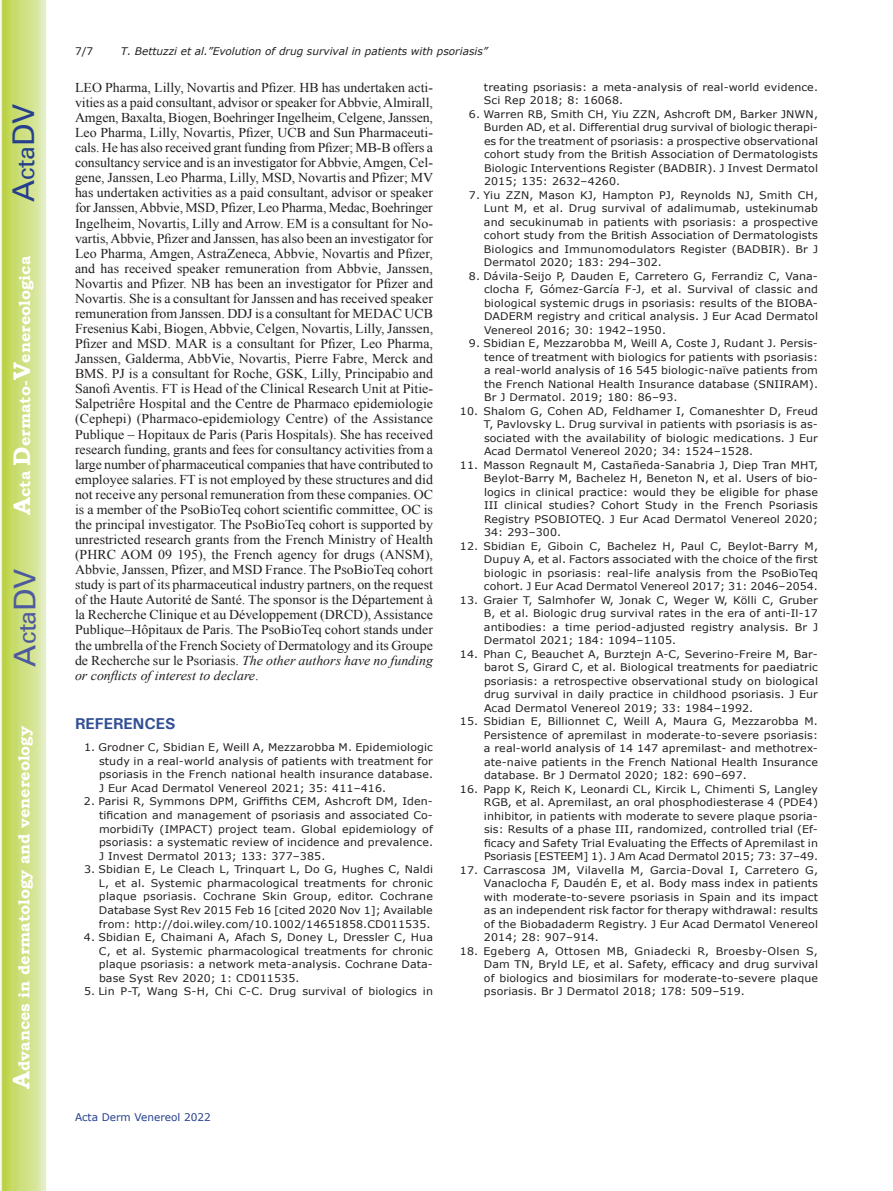
<style>
.page{position:relative;width:893px;height:1191px;background:#fff}
.page>*{position:absolute;margin:0;border:0;box-sizing:border-box;transform-origin:0 0}
.t1{font:30px "Univers";color:#4d5a9e}
.t2{font:30px "Univers";color:#253f8e}
.t3{font:700 15.75px "Bookman Old Style";color:#fff}
.t4{font:700 15.75px "Univers";color:#324f95}
.t5{font:13.5px/15px "Times New Roman";letter-spacing:-.005em;color:#231f20;text-align:justify}
.t6{font:10.5px/13.5px "Verdana";letter-spacing:.01em;color:#231f20;text-align:justify;scale:1.05 1}
.t7{font:italic 10.5px "Verdana";color:#231f20}
.t8{font:10.5px "Verdana";color:#253f8e}
.t9{font:10.5px "Verdana";letter-spacing:.01em;color:#231f20}
.s1{font-size:24px}
.s2{font-style:italic}
</style>
<div class="page">
<svg style="left:1px;top:0;width:45px;height:1191px;background:#cfe084"></svg>
<h1 class="t2" style="left:6px;top:202px;width:100px;rotate:-90deg">A<span class="s1">cta</span>DV</h1>
<h2 class="t3" style="left:15px;top:515px;width:260px;rotate:-90deg"><span class="s1">A</span>cta <span class="s1">D</span>ermato-<span class="s1">V</span>enereologica</h2>
<h1 class="t1" style="left:7px;top:666px;width:100px;rotate:-90deg">A<span class="s1">cta</span>DV</h1>
<h2 class="t3" style="left:15px;top:1088px;width:364px;rotate:-90deg"><span class="s1">A</span>dvances in dermatology and venereology</h2>
<p class="t9" style="left:75px;top:44px;width:20px">7/7</p>
<p class="t7" style="left:121px;top:44px;width:368px">T. Bettuzzi et al.”Evolution of drug survival in patients with psoriasis”</p>
<p class="t5" style="left:75px;top:80px;width:360px">LEO Pharma, Lilly, Novartis and Pfizer. HB has undertaken acti&shy;vities as a paid consultant, advisor or speaker for Abbvie, Almirall, Amgen, Baxalta, Biogen, Boehringer Ingelheim, Celgene, Janssen, Leo Pharma, Lilly, Novartis, Pfizer, UCB and Sun Pharmaceuti&shy;cals. He has also received grant funding from Pfizer; MB-B offers a consultancy service and is an investigator for Abbvie, Amgen, Cel&shy;gene, Janssen, Leo Pharma, Lilly, MSD, Novartis and Pfizer; MV has undertaken activities as a paid consultant, advisor or speaker for Janssen, Abbvie, MSD, Pfizer, Leo Pharma, Medac, Boehringer Ingelheim, Novartis, Lilly and Arrow. EM is a consultant for No&shy;vartis, Abbvie, Pfizer and Janssen, has also been an investigator for Leo Pharma, Amgen, AstraZeneca, Abbvie, Novartis and Pfizer, and has received speaker remuneration from Abbvie, Janssen, Novartis and Pfizer. NB has been an investigator for Pfizer and Novartis. She is a consultant for Janssen and has received speaker remuneration from Janssen. DDJ is a consultant for MEDAC UCB Fresenius Kabi, Biogen, Abbvie, Celgen, Novartis, Lilly, Janssen, Pfizer and MSD. MAR is a consultant for Pfizer, Leo Pharma, Janssen, Galderma, AbbVie, Novartis, Pierre Fabre, Merck and BMS. PJ is a consultant for Roche, GSK, Lilly, Principabio and Sanofi Aventis. FT is Head of the Clinical Research Unit at Pitie-Salpetriêre Hospital and the Centre de Pharmaco epidemiologie (Cephepi) (Pharmaco-epidemiology Centre) of the Assistance Publique – Hopitaux de Paris (Paris Hospitals). She has received research funding, grants and fees for consultancy activities from a large number of pharmaceutical companies that have contributed to employee salaries. FT is not employed by these structures and did not receive any personal remuneration from these companies. OC is a member of the PsoBioTeq cohort scientific committee, OC is the principal investigator. The PsoBioTeq cohort is supported by unrestricted research grants from the French Ministry of Health (PHRC AOM 09 195), the French agency for drugs (ANSM), Abbvie, Janssen, Pfizer, and MSD France. The PsoBioTeq cohort study is part of its pharmaceutical industry partners, on the request of the Haute Autorité de Santé. The sponsor is the Département à la Recherche Clinique et au Développement (DRCD), Assistance Publique–Hôpitaux de Paris. The PsoBioTeq cohort stands under the umbrella of the French Society of Dermatology and its Groupe de Recherche sur le Psoriasis. <span class="s2">The other authors have no funding or conflicts of interest to declare</span>.</p>
<h2 class="t4" style="left:75px;top:713px;width:102px">REFERENCES</h2>
<p class="t6" style="left:99px;top:740px;width:320px;text-indent:-15px">1. Grodner C, Sbidian E, Weill A, Mezzarobba M. Epidemiologic study in a real-world analysis of patients with treatment for psoriasis in the French national health insurance database.<br>J Eur Acad Dermatol Venereol 2021; 35: 411–416.</p>
<p class="t6" style="left:99px;top:795px;width:320px;text-indent:-15px">2. Parisi R, Symmons DPM, Griffiths CEM, Ashcroft DM, Iden&shy;tification and management of psoriasis and associated Co&shy;morbidiTy (IMPACT) project team. Global epidemiology of psoriasis: a systematic review of incidence and prevalence.<br>J Invest Dermatol 2013; 133: 377–385.</p>
<p class="t6" style="left:99px;top:863px;width:320px;text-indent:-15px">3. Sbidian E, Le Cleach L, Trinquart L, Do G, Hughes C, Naldi L, et al. Systemic pharmacological treatments for chronic plaque psoriasis. Cochrane Skin Group, editor. Cochrane Database Syst Rev 2015 Feb 16 [cited 2020 Nov 1]; Available from: http://doi.wiley.com/10.1002/14651858.CD011535.</p>
<p class="t6" style="left:99px;top:930px;width:320px;text-indent:-15px">4. Sbidian E, Chaimani A, Afach S, Doney L, Dressler C, Hua C, et al. Systemic pharmacological treatments for chronic plaque psoriasis: a network meta-analysis. Cochrane Data&shy;base Syst Rev 2020; 1: CD011535.</p>
<p class="t6" style="left:84px;top:985px;width:334px">5. Lin P-T, Wang S-H, Chi C-C. Drug survival of biologics in</p>
<p class="t6" style="left:484px;top:80px;width:320px">treating psoriasis: a meta-analysis of real-world evidence.<br>Sci Rep 2018; 8: 16068.</p>
<p class="t6" style="left:484px;top:107px;width:320px;text-indent:-15px">6. Warren RB, Smith CH, Yiu ZZN, Ashcroft DM, Barker JNWN, Burden AD, et al. Differential drug survival of biologic therapi&shy;es for the treatment of psoriasis: a prospective observational cohort study from the British Association of Dermatologists Biologic Interventions Register (BADBIR). J Invest Dermatol 2015; 135: 2632–4260.</p>
<p class="t6" style="left:484px;top:188px;width:320px;text-indent:-15px">7. Yiu ZZN, Mason KJ, Hampton PJ, Reynolds NJ, Smith CH, Lunt M, et al. Drug survival of adalimumab, ustekinumab and secukinumab in patients with psoriasis: a prospective cohort study from the British Association of Dermatologists Biologics and Immunomodulators Register (BADBIR). Br J Dermatol 2020; 183: 294–302.</p>
<p class="t6" style="left:484px;top:269px;width:320px;text-indent:-15px">8. Dávila-Seijo P, Dauden E, Carretero G, Ferrandiz C, Vana&shy;clocha F, Gómez-García F-J, et al. Survival of classic and biological systemic drugs in psoriasis: results of the BIOBA-DADERM registry and critical analysis. J Eur Acad Dermatol Venereol 2016; 30: 1942–1950.</p>
<p class="t6" style="left:484px;top:337px;width:320px;text-indent:-15px">9. Sbidian E, Mezzarobba M, Weill A, Coste J, Rudant J. Persis&shy;tence of treatment with biologics for patients with psoriasis: a real-world analysis of 16 545 biologic-naïve patients from the French National Health Insurance database (SNIIRAM).<br>Br J Dermatol. 2019; 180: 86–93.</p>
<p class="t6" style="left:484px;top:404px;width:320px;text-indent:-24px">10. Shalom G, Cohen AD, Feldhamer I, Comaneshter D, Freud T, Pavlovsky L. Drug survival in patients with psoriasis is as&shy;sociated with the availability of biologic medications. J Eur Acad Dermatol Venereol 2020; 34: 1524–1528.</p>
<p class="t6" style="left:484px;top:458px;width:320px;text-indent:-24px">11. Masson Regnault M, Castañeda-Sanabria J, Diep Tran MHT, Beylot-Barry M, Bachelez H, Beneton N, et al. Users of bio&shy;logics in clinical practice: would they be eligible for phase III clinical studies? Cohort Study in the French Psoriasis Registry PSOBIOTEQ. J Eur Acad Dermatol Venereol 2020; 34: 293–300.</p>
<p class="t6" style="left:484px;top:539px;width:320px;text-indent:-24px">12. Sbidian E, Giboin C, Bachelez H, Paul C, Beylot-Barry M, Dupuy A, et al. Factors associated with the choice of the first biologic in psoriasis: real-life analysis from the PsoBioTeq cohort. J Eur Acad Dermatol Venereol 2017; 31: 2046–2054.</p>
<p class="t6" style="left:484px;top:593px;width:320px;text-indent:-24px">13. Graier T, Salmhofer W, Jonak C, Weger W, Kölli C, Gruber B, et al. Biologic drug survival rates in the era of anti-Il-17 antibodies: a time period-adjusted registry analysis. Br J Dermatol 2021; 184: 1094–1105.</p>
<p class="t6" style="left:484px;top:647px;width:320px;text-indent:-24px">14. Phan C, Beauchet A, Burztejn A-C, Severino-Freire M, Bar&shy;barot S, Girard C, et al. Biological treatments for paediatric psoriasis: a retrospective observational study on biological drug survival in daily practice in childhood psoriasis. J Eur Acad Dermatol Venereol 2019; 33: 1984–1992.</p>
<p class="t6" style="left:484px;top:715px;width:320px;text-indent:-24px">15. Sbidian E, Billionnet C, Weill A, Maura G, Mezzarobba M.<br>Persistence of apremilast in moderate-to-severe psoriasis: a real-world analysis of 14 147 apremilast- and methotrex&shy;ate-naive patients in the French National Health Insurance database. Br J Dermatol 2020; 182: 690–697.</p>
<p class="t6" style="left:484px;top:782px;width:320px;text-indent:-24px">16. Papp K, Reich K, Leonardi CL, Kircik L, Chimenti S, Langley RGB, et al. Apremilast, an oral phosphodiesterase 4 (PDE4) inhibitor, in patients with moderate to severe plaque psoria&shy;sis: Results of a phase III, randomized, controlled trial (Ef&shy;ficacy and Safety Trial Evaluating the Effects of Apremilast in Psoriasis [ESTEEM] 1). J Am Acad Dermatol 2015; 73: 37–49.</p>
<p class="t6" style="left:484px;top:863px;width:320px;text-indent:-24px">17. Carrascosa JM, Vilavella M, Garcia-Doval I, Carretero G, Vanaclocha F, Daudén E, et al. Body mass index in patients with moderate-to-severe psoriasis in Spain and its impact as an independent risk factor for therapy withdrawal: results of the Biobadaderm Registry. J Eur Acad Dermatol Venereol 2014; 28: 907–914.</p>
<p class="t6" style="left:484px;top:944px;width:320px;text-indent:-24px">18. Egeberg A, Ottosen MB, Gniadecki R, Broesby-Olsen S, Dam TN, Bryld LE, et al. Safety, efficacy and drug survival of biologics and biosimilars for moderate-to-severe plaque psoriasis. Br J Dermatol 2018; 178: 509–519.</p>
<p class="t8" style="left:75px;top:1110px;width:137px">Acta Derm Venereol 2022</p>
</div>
